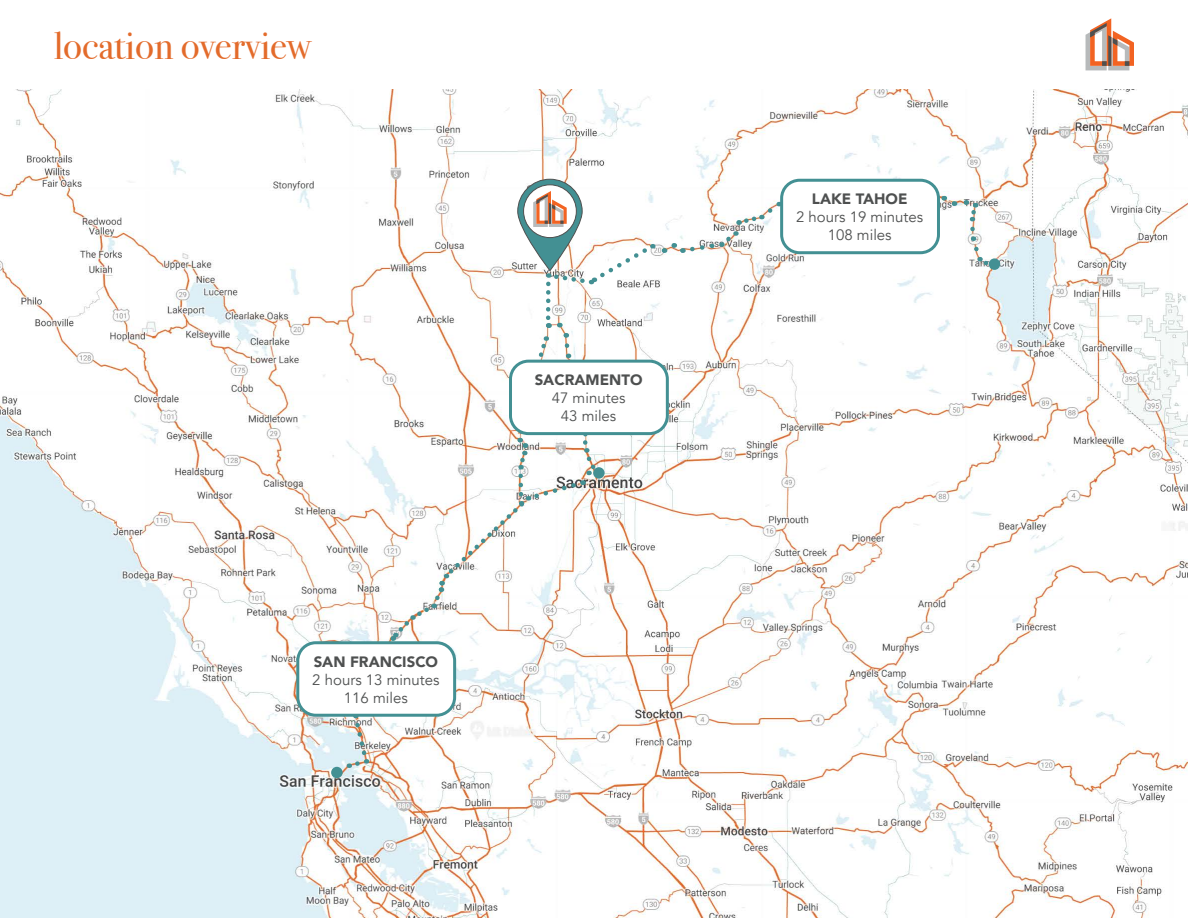
<style>
.page{position:relative;width:1188px;height:918px;background:#fff}
.page>*{position:absolute;margin:0;border:0;box-sizing:border-box;transform-origin:0 0}
.t1{font:39.45px "Bodoni Svty Two ITCTT";color:#e36b2b}
.t2{font:15px/18px "Avenir";color:#4e5050;text-align:center}
.t3{font:900 15px "Avenir";color:#4e5050}
</style>
<div class="page">
<img style="left:0;top:90px;width:1188px;height:828px">
<svg style="left:1086px;top:18px;width:48px;height:52px"></svg>
<div style="left:989px;top:258px;width:11px;height:12px;background:#439093;border-radius:50%"></div>
<svg style="left:518px;top:179px;width:64px;height:92px"></svg>
<div style="left:524px;top:185px;width:52px;height:53px;background:#fff;border-radius:50%"></div>
<svg style="left:940px;top:193px;width:41px;height:28px"></svg>
<svg style="left:970px;top:229px;width:25px;height:42px"></svg>
<div style="left:782px;top:180px;width:156px;height:73px;background:#fff;border-radius:18px"></div>
<div style="left:780px;top:179px;width:160px;height:75px;border:3px solid #439093;border-radius:18px"></div>
<div style="left:331px;top:767px;width:12px;height:11px;background:#439093;border-radius:50%"></div>
<div style="left:298px;top:643px;width:157px;height:72px;background:#fff;border-radius:18px"></div>
<div style="left:296px;top:641px;width:160px;height:76px;border:3px solid #439093;border-radius:18px"></div>
<svg style="left:333px;top:191px;width:448px;height:589px"></svg>
<div style="left:511px;top:361px;width:156px;height:73px;background:#fff;border-radius:18px"></div>
<div style="left:509px;top:360px;width:160px;height:75px;border:3px solid #439093;border-radius:18px"></div>
<h1 class="t1" style="left:54px;top:13px;width:258px">location overview</h1>
<p class="t3" style="left:314px;top:649px;width:126px">SAN FRANCISCO</p>
<p class="t2" style="left:312px;top:671px;width:129px">2 hours 13 minutes<br>116 miles</p>
<p class="t3" style="left:535px;top:367px;width:109px">SACRAMENTO</p>
<p class="t2" style="left:552px;top:389px;width:75px">47 minutes<br>43 miles</p>
<p class="t3" style="left:812px;top:186px;width:97px">LAKE TAHOE</p>
<p class="t2" style="left:796px;top:208px;width:129px">2 hours 19 minutes<br>108 miles</p>
</div>
